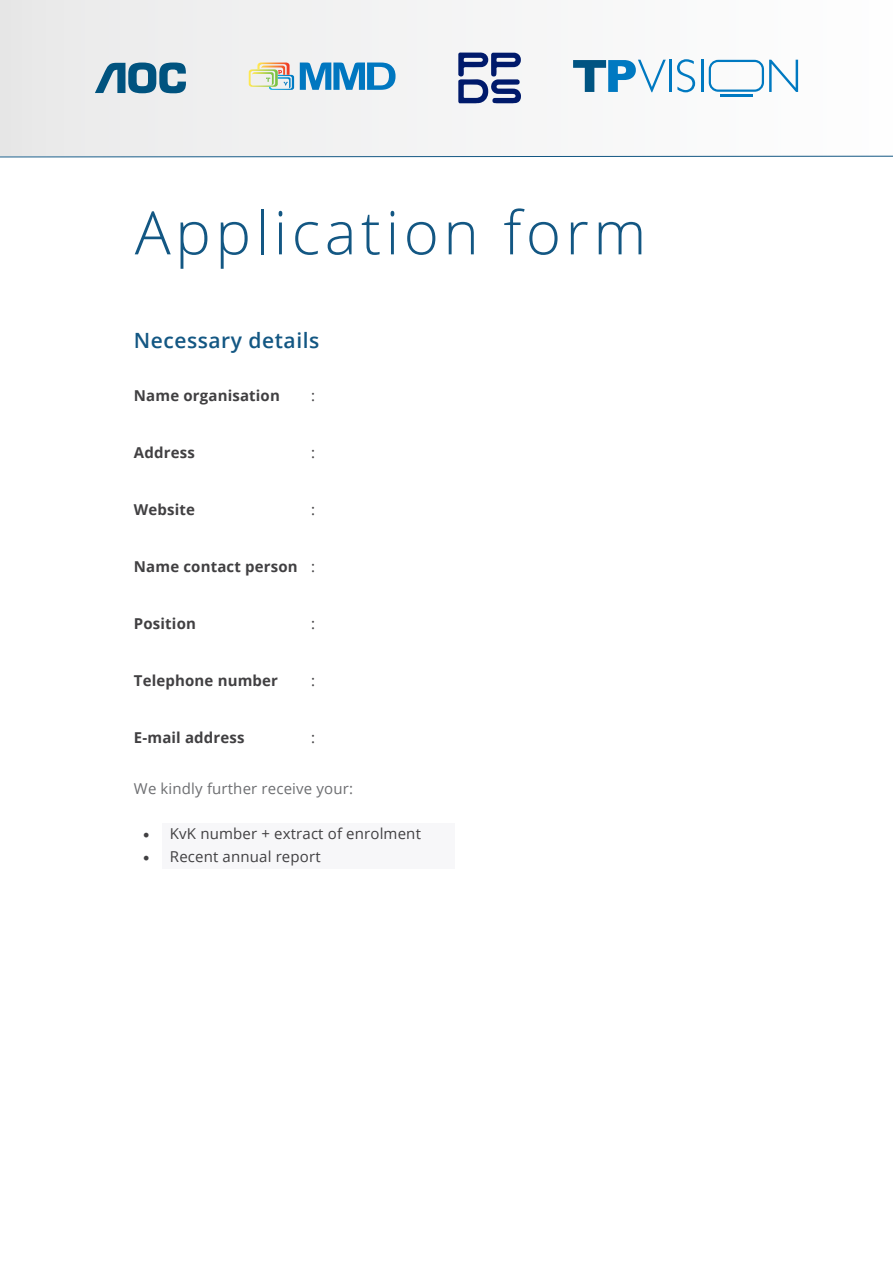
<style>
.page{position:relative;width:893px;height:1263px;background:#fff}
.page>*{position:absolute;margin:0;border:0;box-sizing:border-box;transform-origin:0 0}
.t1{font:300 60px "Open Sans";letter-spacing:.075em;color:#135783}
.t2{font:600 21px "Open Sans";letter-spacing:.025em;color:#135783}
.t3{font:700 15px "Open Sans";letter-spacing:.01em;color:#414042}
.t4{font:15px "Open Sans";letter-spacing:.01em;color:#414042}
.t5{font:15px "Open Sans";letter-spacing:.01em;color:#6d6e71}
.s1{font-family:"Minion Pro";font-size:18px}
</style>
<div class="page">
<div style="left:162px;top:823px;width:293px;height:23px;background:#f7f7f9"></div>
<div style="left:162px;top:846px;width:293px;height:22px;background:#f7f7f9"></div>
<div style="left:0;top:0;width:893px;height:156px;background:#f4f4f4"></div>
<svg style="left:0;top:155px;width:893px;height:3px"></svg>
<svg style="left:95px;top:63px;width:91px;height:30px"></svg>
<svg style="left:249px;top:63px;width:45px;height:27px"></svg>
<svg style="left:300px;top:63px;width:96px;height:27px"></svg>
<hr style="left:670px;top:60px;width:2px;height:32px;background:#0079c1">
<svg style="left:677px;top:59px;width:18px;height:33px"></svg>
<hr style="left:701px;top:60px;width:2px;height:32px;background:#0079c1">
<hr style="left:720px;top:94px;width:33px;height:2px;background:#0079c1">
<svg style="left:573px;top:60px;width:93px;height:32px"></svg>
<svg style="left:709px;top:60px;width:89px;height:32px"></svg>
<svg style="left:458px;top:53px;width:63px;height:50px"></svg>
<h1 class="t1" style="left:135px;top:191px;width:513px">Application form</h1>
<h2 class="t2" style="left:134px;top:326px;width:187px">Necessary details</h2>
<p class="t3" style="left:134px;top:385px;width:147px">Name organisation</p>
<p class="t4" style="left:311px;top:385px;width:5px">:</p>
<p class="t3" style="left:134px;top:442px;width:62px">Address</p>
<p class="t4" style="left:311px;top:442px;width:5px">:</p>
<p class="t3" style="left:134px;top:499px;width:63px">Website</p>
<p class="t4" style="left:311px;top:499px;width:5px">:</p>
<p class="t3" style="left:134px;top:556px;width:165px">Name contact person</p>
<p class="t4" style="left:311px;top:556px;width:5px">:</p>
<p class="t3" style="left:134px;top:613px;width:64px">Position</p>
<p class="t4" style="left:311px;top:613px;width:5px">:</p>
<p class="t3" style="left:134px;top:670px;width:146px">Telephone number</p>
<p class="t3" style="left:134px;top:727px;width:112px">E-mail address</p>
<p class="t4" style="left:311px;top:670px;width:5px">:</p>
<p class="t4" style="left:311px;top:727px;width:5px">:</p>
<p class="t5" style="left:134px;top:778px;width:221px">We kindly further receive your:</p>
<p class="t4" style="left:143px;top:823px;width:279px"><span class="s1">•</span> KvK number + extract of enrolment</p>
<p class="t4" style="left:143px;top:846px;width:179px"><span class="s1">•</span> Recent annual report</p>
</div>
